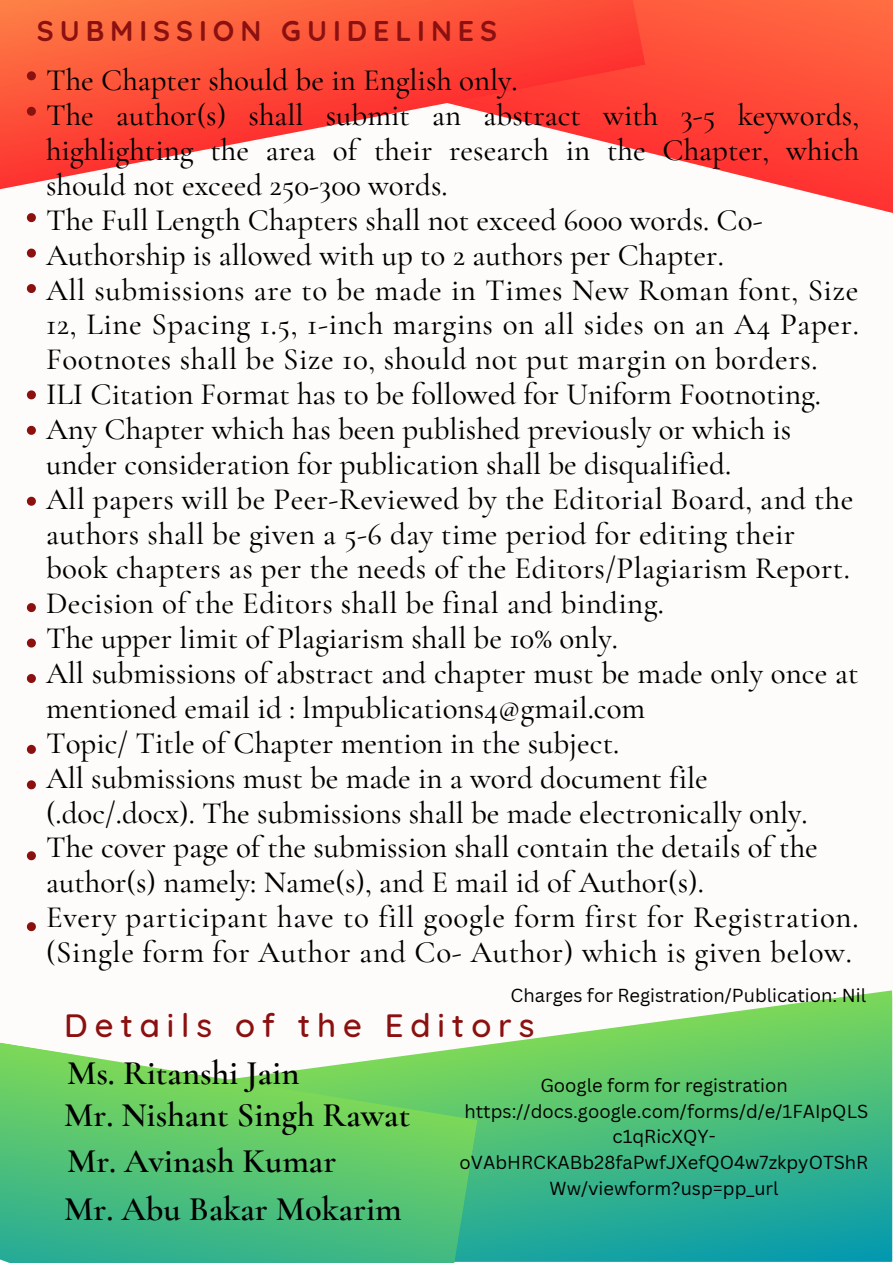
<style>
.page{position:relative;width:893px;height:1264px;background:#fff}
.page>*{position:absolute;margin:0;border:0;box-sizing:border-box;transform-origin:0 0}
.t1{font:600 34.5px "Cormorant Garamond";color:#000}
.t2{font:500 33px "Quicksand";letter-spacing:.21em;color:#8b1010}
.t3{font:500 30.9px/34.8px "Cormorant Garamond";color:#000}
.t4{font:700 28.5px "Quicksand";letter-spacing:.21em;color:#8b1010}
.t5{font:18.3px/25.7px "Canva Sans";color:#000;text-align:center}
</style>
<div class="page">
<svg style="left:645px;top:0;width:247px;height:213px;background:#fe6655"></svg>
<svg style="left:477px;top:990px;width:415px;height:271px;background:#57c18d"></svg>
<svg style="left:0;top:0;width:645px;height:190px"></svg>
<svg style="left:0;top:1042px;width:477px;height:220px;background:#68ca7d"></svg>
<svg style="left:27px;top:71px;width:9px;height:9px"></svg>
<svg style="left:27px;top:107px;width:9px;height:9px"></svg>
<svg style="left:27px;top:213px;width:9px;height:9px"></svg>
<svg style="left:27px;top:248px;width:9px;height:9px"></svg>
<svg style="left:27px;top:284px;width:9px;height:9px"></svg>
<svg style="left:27px;top:390px;width:9px;height:9px"></svg>
<svg style="left:27px;top:426px;width:9px;height:9px"></svg>
<svg style="left:27px;top:497px;width:9px;height:8px"></svg>
<svg style="left:27px;top:603px;width:9px;height:9px"></svg>
<svg style="left:27px;top:638px;width:9px;height:9px"></svg>
<svg style="left:27px;top:674px;width:9px;height:9px"></svg>
<svg style="left:27px;top:745px;width:9px;height:9px"></svg>
<svg style="left:27px;top:780px;width:9px;height:9px"></svg>
<svg style="left:27px;top:851px;width:9px;height:9px"></svg>
<svg style="left:27px;top:922px;width:9px;height:9px"></svg>
<p class="t4" style="left:37px;top:12px;width:462px">SUBMISSION GUIDELINES</p>
<p class="t3" style="left:46px;top:63px;width:814px">The Chapter should be in English only.<br>The author(s) shall submit an abstract with 3-5 keywords, highlighting the area of their research in the Chapter, which should not exceed 250-300 words.<br>The Full Length Chapters shall not exceed 6000 words. Co-Authorship is allowed with up to 2 authors per Chapter.<br>All submissions are to be made in Times New Roman font, Size 12, Line Spacing 1.5, 1-inch margins on all sides on an A4 Paper.<br>Footnotes shall be Size 10, should not put margin on borders.<br>ILI Citation Format has to be followed for Uniform Footnoting.<br>Any Chapter which has been published previously or which is under consideration for publication shall be disqualified.<br>All papers will be Peer-Reviewed by the Editorial Board, and the authors shall be given a 5-6 day time period for editing their book chapters as per the needs of the Editors/Plagiarism Report.<br>Decision of the Editors shall be final and binding.<br>The upper limit of Plagiarism shall be 10% only.<br>All submissions of abstract and chapter must be made only once at mentioned email id : lmpublications4@gmail.com<br>Topic/ Title of Chapter mention in the subject.<br>All submissions must be made in a word document file (.doc/.docx). The submissions shall be made electronically only.<br>The cover page of the submission shall contain the details of the author(s) namely: Name(s), and E mail id of Author(s).<br>Every participant have to fill google form first for Registration. (Single form for Author and Co- Author) which is given below.</p>
<p class="t5" style="left:510px;top:981px;width:357px">Charges for Registration/Publication: Nil</p>
<p class="t2" style="left:64px;top:1003px;width:471px">Details of the Editors</p>
<p class="t1" style="left:67px;top:1052px;width:234px">Ms. Ritanshi Jain</p>
<p class="t5" style="left:459px;top:1072px;width:410px">Google form for registration https://docs.google.com/forms/d/e/1FAIpQLS c1qRicXQY&shy;oVAbHRCKABb28faPwfJXefQO4w7zkpyOTShR<br>Ww/viewform?usp=pp_url</p>
<p class="t1" style="left:64px;top:1093px;width:347px">Mr. Nishant Singh Rawat</p>
<p class="t1" style="left:67px;top:1139px;width:271px">Mr. Avinash Kumar</p>
<p class="t1" style="left:64px;top:1187px;width:339px">Mr. Abu Bakar Mokarim</p>
</div>
